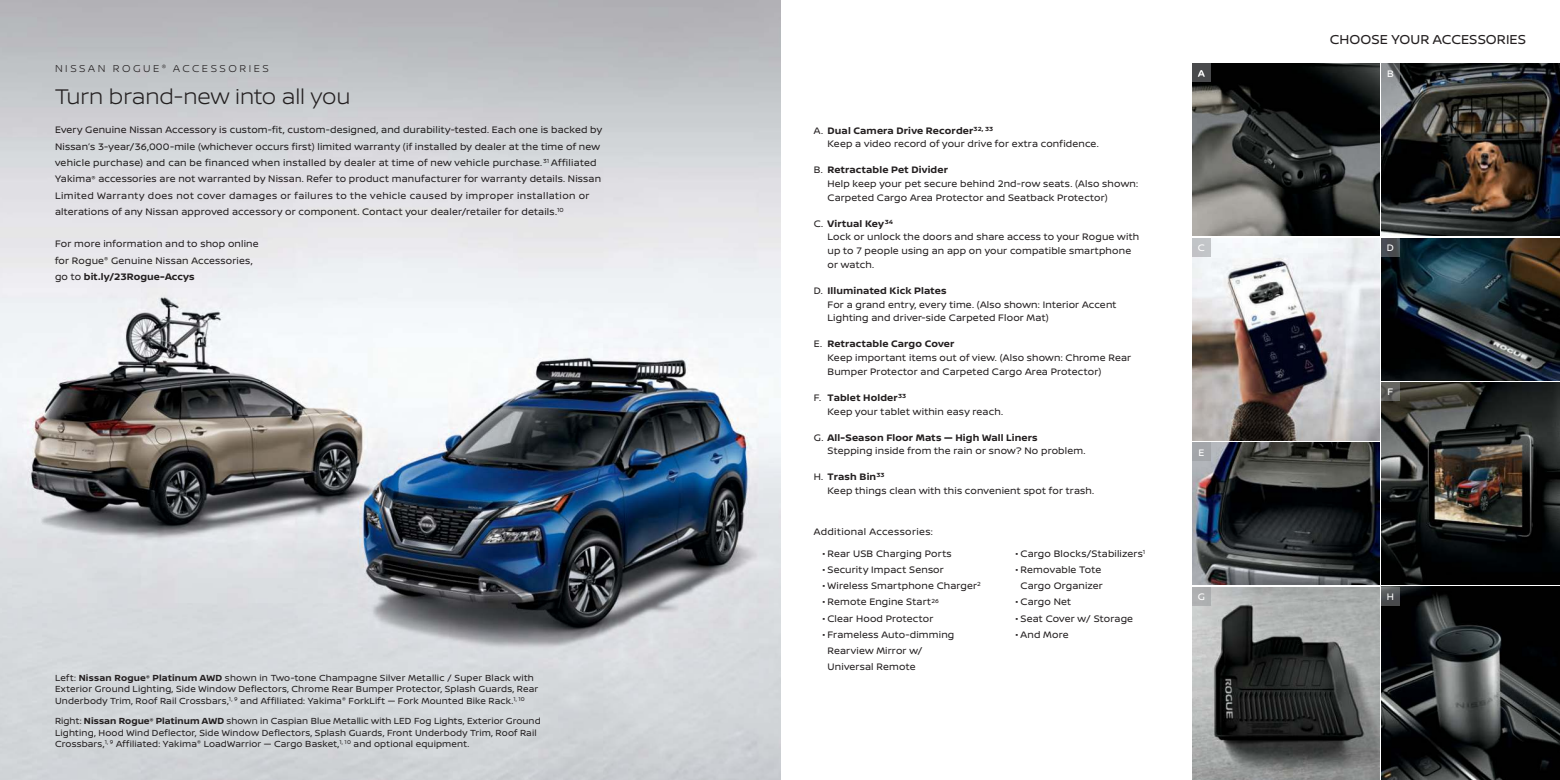
<style>
.page{position:relative;width:1560px;height:780px;background:#fff}
.page>*{position:absolute;margin:0;border:0;box-sizing:border-box;transform-origin:0 0}
.t1{font:300 22.5px "Nissan Brand";letter-spacing:-.005em;color:#231f20}
.t2{font:13.75px "Nissan Brand";letter-spacing:.005em;color:#231f20}
.t3{font:300 10.62px "Nissan Brand";letter-spacing:.235em;color:#231f20}
.t4{font:10px/13.8px "Nissan Brand";letter-spacing:.015em;color:#231f20}
.t5{font:10px "Nissan Brand";letter-spacing:.035em;color:#231f20}
.t6{font:10px "Nissan Brand";color:#fff}
.t7{font:9.38px/11.2px "Nissan Brand";letter-spacing:.015em;color:#231f20}
.s1{font-weight:700}
</style>
<div class="page">
<img style="left:0;top:0;width:780px;height:780px">
<img style="left:1192px;top:443px;width:186px;height:141px">
<img style="left:1381px;top:64px;width:178px;height:172px">
<img style="left:1192px;top:238px;width:186px;height:202px">
<img style="left:1381px;top:587px;width:178px;height:193px">
<img style="left:1381px;top:238px;width:178px;height:142px">
<img style="left:1192px;top:587px;width:186px;height:193px">
<img style="left:1192px;top:64px;width:186px;height:171px">
<img style="left:1381px;top:382px;width:178px;height:203px">
<div style="left:1192px;top:64px;width:18px;height:18px;background:#494a4c"></div>
<div style="left:1192px;top:238px;width:18px;height:18px;background:#c2c5c8"></div>
<div style="left:1192px;top:443px;width:18px;height:18px;background:#a4a6aa"></div>
<div style="left:1192px;top:587px;width:18px;height:18px;background:#aeb0b1"></div>
<svg style="left:1381px;top:587px;width:18px;height:18px"></svg>
<div style="left:1381px;top:238px;width:18px;height:18px;background:#494b51"></div>
<svg style="left:1381px;top:382px;width:18px;height:18px"></svg>
<svg style="left:1381px;top:64px;width:18px;height:18px"></svg>
<p class="t3" style="left:55px;top:64px;width:215px">NISSAN ROGUE<sup>®</sup> ACCESSORIES</p>
<h1 class="t1" style="left:55px;top:87px;width:297px">Turn brand-new into all you</h1>
<p class="t4" style="left:55px;top:123px;width:548px;line-height:16.2px">Every Genuine Nissan Accessory is custom-fit, custom-designed, and durability-tested. Each one is backed by Nissan’s 3-year/36,000-mile (whichever occurs first) limited warranty (if installed by dealer at the time of new vehicle purchase) and can be financed when installed by dealer at time of new vehicle purchase.<sup>31</sup> Affiliated Yakima<sup>®</sup> accessories are not warranted by Nissan. Refer to product manufacturer for warranty details. Nissan Limited Warranty does not cover damages or failures to the vehicle caused by improper installation or alterations of any Nissan approved accessory or component. Contact your dealer/retailer for details.<sup>10</sup></p>
<p class="t4" style="left:55px;top:236px;width:205px;line-height:16.2px">For more information and to shop online for Rogue<sup>®</sup> Genuine Nissan Accessories, go to <span class="s1">bit.ly/23Rogue-Accys</span></p>
<p class="t7" style="left:55px;top:673px;width:485px">Left: <span class="s1">Nissan Rogue</span><sup>®</sup> <span class="s1">Platinum AWD</span> shown in Two-tone Champagne Silver Metallic / Super Black with<br>Exterior Ground Lighting, Side Window Deflectors, Chrome Rear Bumper Protector, Splash Guards, Rear<br>Underbody Trim, Roof Rail Crossbars,<sup>1,</sup> <sup>9</sup> and Affiliated: Yakima<sup>®</sup> ForkLift — Fork Mounted Bike Rack.<sup>1,</sup> <sup>10</sup></p>
<p class="t7" style="left:55px;top:716px;width:487px">Right: <span class="s1">Nissan Rogue</span><sup>®</sup> <span class="s1">Platinum AWD</span> shown in Caspian Blue Metallic with LED Fog Lights, Exterior Ground<br>Lighting, Hood Wind Deflector, Side Window Deflectors, Splash Guards, Front Underbody Trim, Roof Rail<br>Crossbars,<sup>1,</sup> <sup>9</sup> Affiliated: Yakima<sup>®</sup> LoadWarrior — Cargo Basket,<sup>1,</sup> <sup>10</sup> and optional equipment.</p>
<p class="t4" style="left:827px;top:124px;width:273px;text-indent:-14px">A. <span class="s1">Dual Camera Drive Recorder</span><sup>32,</sup> <sup>33<br></sup>Keep a video record of your drive for extra confidence.</p>
<p class="t4" style="left:827px;top:164px;width:312px;text-indent:-14px">B. <span class="s1">Retractable Pet Divider<br></span>Help keep your pet secure behind 2nd-row seats. (Also shown:<br>Carpeted Cargo Area Protector and Seatback Protector)</p>
<p class="t4" style="left:827px;top:217px;width:313px;text-indent:-14px">C. <span class="s1">Virtual Key</span><sup>34<br></sup>Lock or unlock the doors and share access to your Rogue with up to 7 people using an app on your compatible smartphone or watch.</p>
<p class="t4" style="left:827px;top:284px;width:290px;text-indent:-14px">D. <span class="s1">Illuminated Kick Plates<br></span>For a grand entry, every time. (Also shown: Interior Accent<br>Lighting and driver-side Carpeted Floor Mat)</p>
<p class="t4" style="left:827px;top:338px;width:305px;text-indent:-14px">E. <span class="s1">Retractable Cargo Cover<br></span>Keep important items out of view. (Also shown: Chrome Rear<br>Bumper Protector and Carpeted Cargo Area Protector)</p>
<p class="t4" style="left:827px;top:391px;width:177px;text-indent:-14px">F. <span class="s1">Tablet Holder</span><sup>33<br></sup>Keep your tablet within easy reach.</p>
<p class="t4" style="left:827px;top:431px;width:259px;text-indent:-14px">G. <span class="s1">All-Season Floor Mats — High Wall Liners<br></span>Stepping inside from the rain or snow? No problem.</p>
<p class="t4" style="left:827px;top:470px;width:268px;text-indent:-14px">H. <span class="s1">Trash Bin</span><sup>33<br></sup>Keep things clean with this convenient spot for trash.</p>
<p class="t5" style="left:813px;top:527px;width:121px">Additional Accessories:</p>
<p class="t4" style="left:822px;top:547px;width:131px">• Rear USB Charging Ports</p>
<p class="t4" style="left:822px;top:563px;width:123px">• Security Impact Sensor</p>
<p class="t4" style="left:822px;top:579px;width:160px">• Wireless Smartphone Charger<sup>2</sup></p>
<p class="t4" style="left:822px;top:595px;width:118px">• Remote Engine Start<sup>26</sup></p>
<p class="t4" style="left:822px;top:612px;width:112px">• Clear Hood Protector</p>
<p class="t4" style="left:827px;top:627px;width:128px;line-height:16.2px;text-indent:-5px">• Frameless Auto-dimming<br>Rearview Mirror w/<br>Universal Remote</p>
<p class="t4" style="left:1015px;top:547px;width:131px">• Cargo Blocks/Stabilizers<sup>1</sup></p>
<p class="t4" style="left:1015px;top:562px;width:89px;line-height:16.2px;text-align:center">• Removable Tote<br>Cargo Organizer</p>
<p class="t4" style="left:1015px;top:595px;width:57px">• Cargo Net</p>
<p class="t4" style="left:1015px;top:612px;width:119px">• Seat Cover w/ Storage</p>
<p class="t4" style="left:1015px;top:628px;width:54px">• And More</p>
<p class="t6" style="left:1197px;top:69px;width:8px">A</p>
<p class="t6" style="left:1197px;top:243px;width:9px">C</p>
<p class="t6" style="left:1198px;top:448px;width:7px">E</p>
<h2 class="t2" style="left:1329px;top:34px;width:198px">CHOOSE YOUR ACCESSORIES</h2>
<p class="t6" style="left:1386px;top:69px;width:8px">B</p>
<p class="t6" style="left:1386px;top:243px;width:9px">D</p>
<p class="t6" style="left:1387px;top:387px;width:7px">F</p>
<p class="t6" style="left:1197px;top:592px;width:9px">G</p>
<p class="t6" style="left:1386px;top:592px;width:9px">H</p>
</div>
